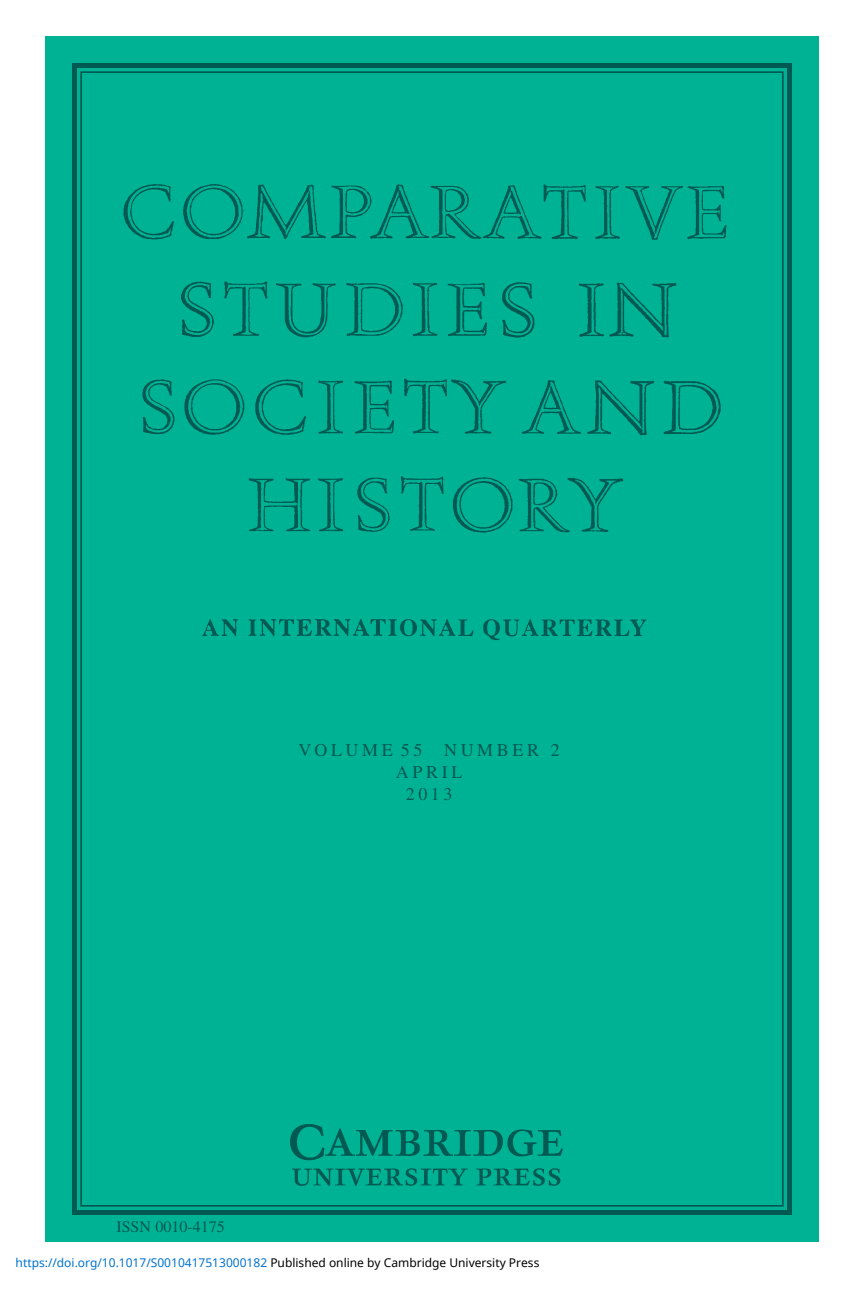
<style>
.page{position:relative;width:864px;height:1296px;background:#fff}
.page>*{position:absolute;margin:0;border:0;box-sizing:border-box;transform-origin:0 0}
.t1{font:18px/22px "Times";letter-spacing:.2em;color:#005953;text-align:center}
.t2{font:16px "Times";color:#005953}
.t3{font:12px "Noto Sans";color:#0172cf}
.s1{color:#000}
</style>
<div class="page">
<div style="left:45px;top:36px;width:774px;height:1206px;background:#00b294"></div>
<div style="left:72px;top:63px;width:720px;height:1152px;border:5px solid #005953"></div>
<img style="left:107px;top:184px;width:620px;height:457px">
<img style="left:291px;top:1124px;width:272px;height:61px">
<h1 class="t1" style="left:299px;top:740px;width:263px">VOLUME 55 NUMBER 2<br>APRIL<br>2013</h1>
<h2 class="t2" style="left:116px;top:1220px;width:110px">ISSN 0010-4175</h2>
<p class="t3" style="left:16px;top:1255px;width:525px">https://doi.org/10.1017/S0010417513000182 <span class="s1">Published online by Cambridge University Press</span></p>
</div>
